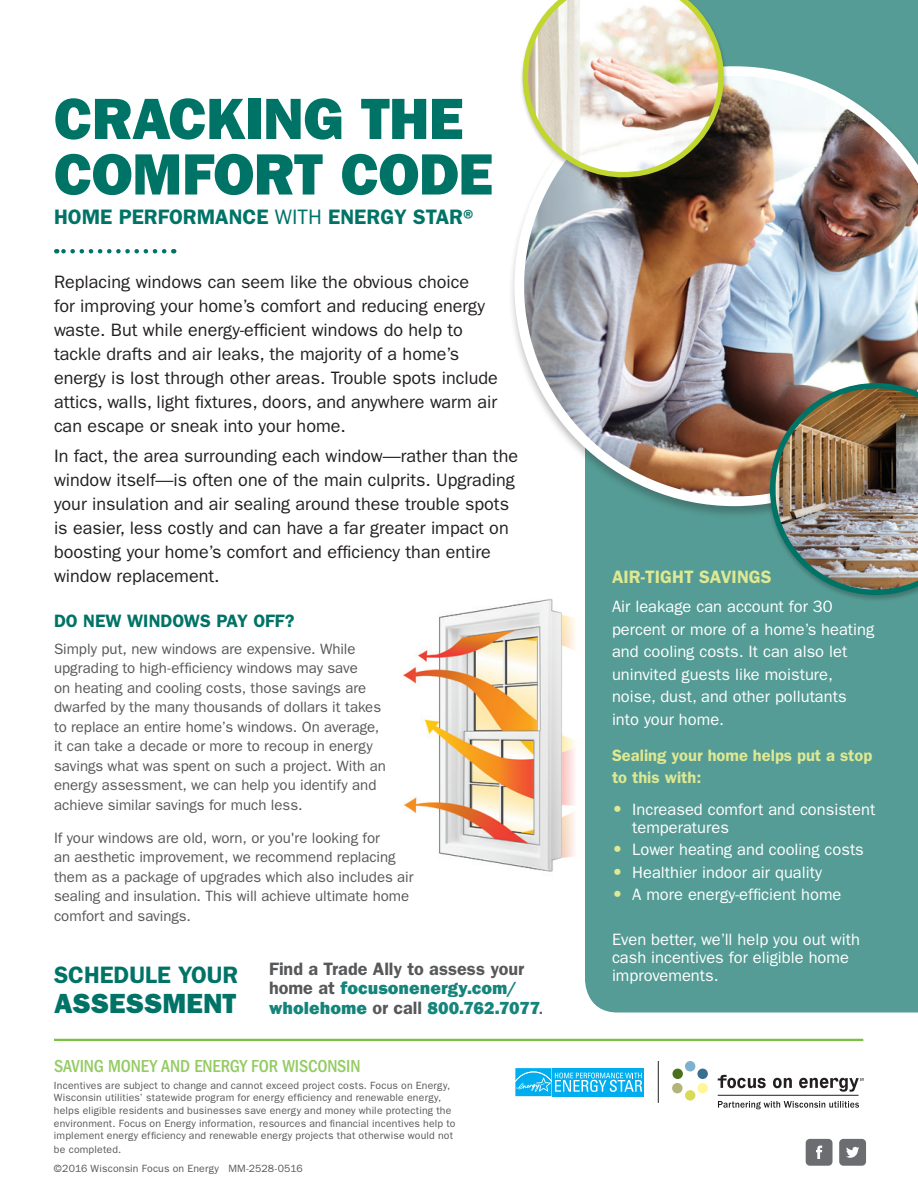
<style>
.page{position:relative;width:918px;height:1188px;background:#fff}
.page>*{position:absolute;margin:0;border:0;box-sizing:border-box;transform-origin:0 0}
.t1{font:58.5px/55.5px "ITC Franklin Gothic Std Hvy";letter-spacing:-.005em;color:#007367}
.t2{font:27.75px "ITC Franklin Gothic Std Hvy";color:#007367}
.t3{font:600 23.85px "ITC Franklin Gothic Std";color:#007367}
.t4{font:600 21px "ITC Franklin Gothic Std";color:#007367}
.t5{font:18px/24px "ITC Franklin Gothic Std";color:#231f20}
.t6{font:800 18px/19.5px "Franklin Gothic";color:#15857c}
.t7{font:500 condensed 18px "ITC Franklin Gothic Std";letter-spacing:-.01em;color:#94cb64}
.t8{font:600 18px "ITC Franklin Gothic Std";color:#57585a}
.t9{font:600 18px "ITC Franklin Gothic Std";color:#007367}
.t10{font:600 18px "ITC Franklin Gothic Std";color:#dfe892}
.t11{font:16.5px/22.5px "ITC Franklin Gothic Std";color:#fff}
.t12{font:600 16.5px/22.5px "ITC Franklin Gothic Std";color:#dfe892}
.t13{font:15px/19.5px "ITC Franklin Gothic Std";color:#57585a}
.t14{font:10.5px/12.8px "ITC Franklin Gothic Std";letter-spacing:.02em;color:#57585a}
.s1{font-weight:400}
.s2{font-family:"ITC Franklin Gothic Std";font-weight:600;color:#57585a}
.s3{font-weight:500;color:#57585a}
.s4{font-family:"ITC Franklin Gothic Std Hvy";font-size:18px;color:#dfe892}
</style>
<div class="page">
<div style="left:585px;top:0;width:333px;height:1012px;background:#549c95"></div>
<svg style="left:718px;top:1075px;width:48px;height:13px"></svg>
<svg style="left:773px;top:1078px;width:19px;height:10px"></svg>
<svg style="left:799px;top:1078px;width:65px;height:14px"></svg>
<hr style="left:718px;top:1095px;width:141px;height:1px;background:#231f20">
<svg style="left:718px;top:1101px;width:141px;height:8px"></svg>
<div style="left:672px;top:1069px;width:11px;height:10px;background:#4b711c;border-radius:50%"></div>
<div style="left:685px;top:1061px;width:10px;height:10px;background:#7db1cd;border-radius:50%"></div>
<div style="left:672px;top:1083px;width:11px;height:10px;background:#b1b579;border-radius:50%"></div>
<div style="left:685px;top:1090px;width:10px;height:11px;background:#d9da55;border-radius:50%"></div>
<div style="left:697px;top:1083px;width:11px;height:10px;background:#fff698;border-radius:50%"></div>
<div style="left:697px;top:1069px;width:11px;height:10px;background:#386e8f;border-radius:50%"></div>
<svg style="left:515px;top:1096px;width:129px;height:1px"></svg>
<div style="left:553px;top:1068px;width:91px;height:28px;background:#00aeef"></div>
<svg style="left:515px;top:1068px;width:127px;height:28px"></svg>
<hr style="left:658px;top:1061px;width:1px;height:42px;background:#231f20">
<hr style="left:54px;top:1039px;width:809px;height:2px;background:#79c142">
<svg style="left:839px;top:1139px;width:27px;height:27px"></svg>
<svg style="left:806px;top:1139px;width:27px;height:27px"></svg>
<div style="left:508px;top:65px;width:410px;height:455px;background:#231f20;opacity:.3"></div>
<img style="left:514px;top:66px;width:404px;height:440px">
<div style="left:767px;top:382px;width:151px;height:220px;background:#231f20;opacity:.3"></div>
<img style="left:770px;top:383px;width:148px;height:212px">
<div style="left:519px;top:0;width:209px;height:185px;background:#231f20;opacity:.3"></div>
<svg style="left:523px;top:0;width:201px;height:177px"></svg>
<svg style="left:56px;top:249px;width:108px;height:5px"></svg>
<img style="left:403px;top:599px;width:172px;height:273px">
<h1 class="t1" style="left:54px;top:91px;width:441px">CRACKING THE<br>COMFORT CODE</h1>
<p class="t4" style="left:54px;top:205px;width:426px">HOME PERFORMANCE <span class="s1">WITH</span> ENERGY STAR®</p>
<p class="t5" style="left:54px;top:270px;width:445px">Replacing windows can seem like the obvious choice<br>for improving your home’s comfort and reducing energy waste. But while energy-efficient windows do help to tackle drafts and air leaks, the majority of a home’s energy is lost through other areas. Trouble spots include attics, walls, light fixtures, doors, and anywhere warm air can escape or sneak into your home.</p>
<p class="t5" style="left:54px;top:444px;width:466px">In fact, the area surrounding each window—rather than the window itself—is often one of the main culprits. Upgrading your insulation and air sealing around these trouble spots is easier, less costly and can have a far greater impact on boosting your home’s comfort and efficiency than entire window replacement.</p>
<p class="t9" style="left:54px;top:610px;width:242px">DO NEW WINDOWS PAY OFF?</p>
<p class="t13" style="left:54px;top:639px;width:333px">Simply put, new windows are expensive. While upgrading to high-efficiency windows may save<br>on heating and cooling costs, those savings are dwarfed by the many thousands of dollars it takes to replace an entire home’s windows. On average, it can take a decade or more to recoup in energy savings what was spent on such a project. With an energy assessment, we can help you identify and achieve similar savings for much less.</p>
<p class="t13" style="left:54px;top:828px;width:361px">If your windows are old, worn, or you're looking for<br>an aesthetic improvement, we recommend replacing them as a package of upgrades which also includes air sealing and insulation. This will achieve ultimate home comfort and savings.</p>
<h3 class="t3" style="left:54px;top:961px;width:186px">SCHEDULE YOUR</h3>
<h2 class="t2" style="left:54px;top:987px;width:184px">ASSESSMENT</h2>
<p class="t8" style="left:269px;top:958px;width:256px">Find a Trade Ally to assess your</p>
<p class="t6" style="left:269px;top:978px;width:275px"><span class="s2">home at</span> focusonenergy.com/ wholehome <span class="s2">or call</span> 800.762.7077<span class="s3">.</span></p>
<p class="t7" style="left:54px;top:1056px;width:308px">SAVING MONEY AND ENERGY FOR WISCONSIN</p>
<p class="t14" style="left:54px;top:1079px;width:403px">Incentives are subject to change and cannot exceed project costs. Focus on Energy, Wisconsin utilities’ statewide program for energy efficiency and renewable energy, helps eligible residents and businesses save energy and money while protecting the environment. Focus on Energy information, resources and financial incentives help to implement energy efficiency and renewable energy projects that otherwise would not be completed.</p>
<p class="t14" style="left:54px;top:1162px;width:250px">©2016 Wisconsin Focus on Energy MM-2528-0516</p>
<p class="t10" style="left:612px;top:566px;width:161px">AIR-TIGHT SAVINGS</p>
<p class="t11" style="left:612px;top:596px;width:264px">Air leakage can account for 30 percent or more of a home’s heating and cooling costs. It can also let uninvited guests like moisture, noise, dust, and other pollutants into your home.</p>
<p class="t12" style="left:612px;top:744px;width:262px">Sealing your home helps put a stop to this with:</p>
<p class="t11" style="left:632px;top:800px;width:245px;line-height:18px;text-indent:-20px"><span class="s4">•</span> Increased comfort and consistent temperatures</p>
<p class="t11" style="left:612px;top:839px;width:253px"><span class="s4">•</span> Lower heating and cooling costs</p>
<p class="t11" style="left:612px;top:861px;width:212px"><span class="s4">•</span> Healthier indoor air quality</p>
<p class="t11" style="left:612px;top:883px;width:231px"><span class="s4">•</span> A more energy-efficient home</p>
<p class="t11" style="left:612px;top:930px;width:249px;line-height:18px">Even better, we’ll help you out with cash incentives for eligible home improvements.</p>
</div>
